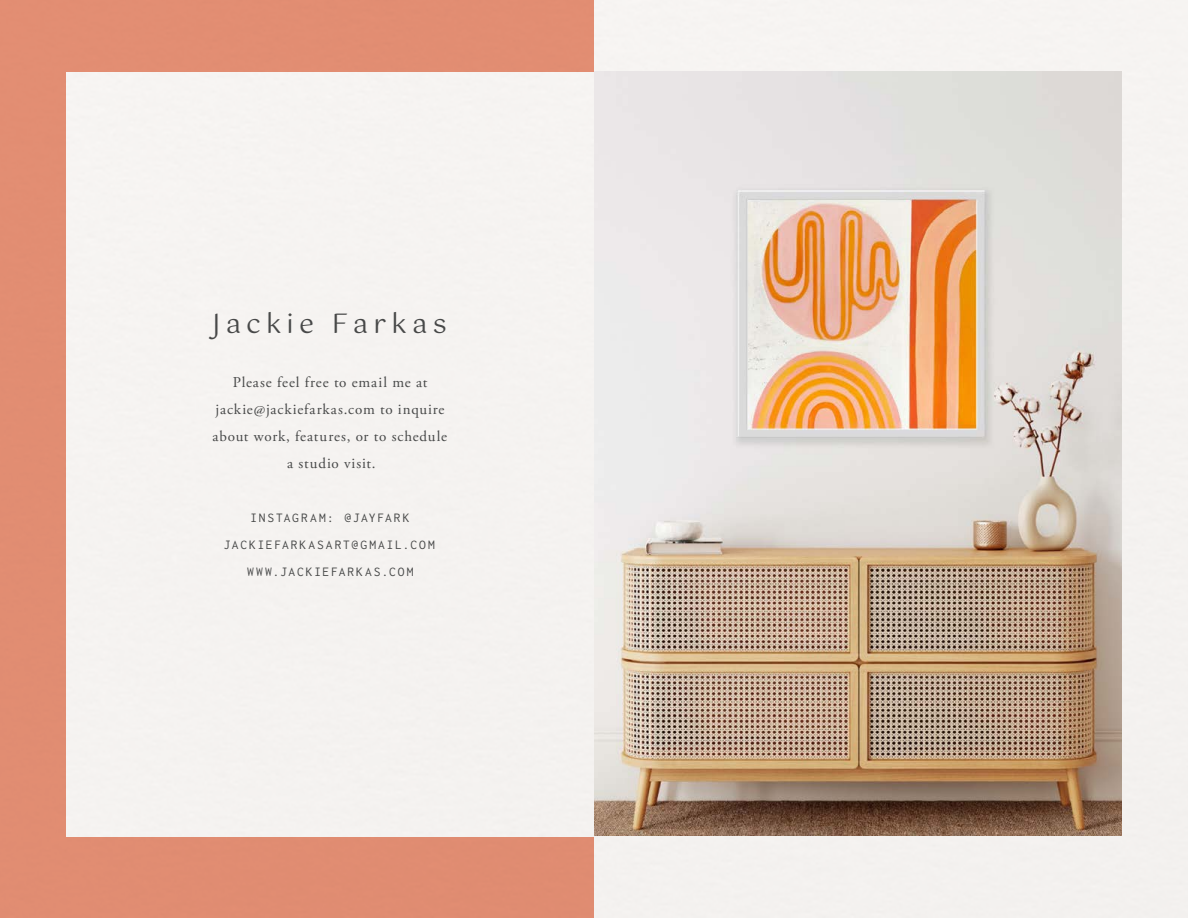
<style>
.page{position:relative;width:1188px;height:918px;background:#fff}
.page>*{position:absolute;margin:0;border:0;box-sizing:border-box;transform-origin:0 0}
.t1{font:27px "Gotu";letter-spacing:.19em;color:#474848}
.t2{font:15px/27px "Adobe Garamond Pro";letter-spacing:.06em;color:#474848;text-align:center}
.t3{font:13.5px/27px "Inconsolata";letter-spacing:.14em;color:#474848;text-align:center}
</style>
<div class="page">
<img style="left:594px;top:72px;width:528px;height:764px">
<h1 class="t1" style="left:212px;top:308px;width:236px">Jackie Farkas</h1>
<p class="t2" style="left:212px;top:369px;width:236px">Please feel free to email me at jackie@jackiefarkas.com to inquire about work, features, or to schedule a studio visit.</p>
<p class="t3" style="left:224px;top:504px;width:212px">INSTAGRAM: @JAYFARK<br>JACKIEFARKASART@GMAIL.COM<br>WWW.JACKIEFARKAS.COM</p>
</div>
